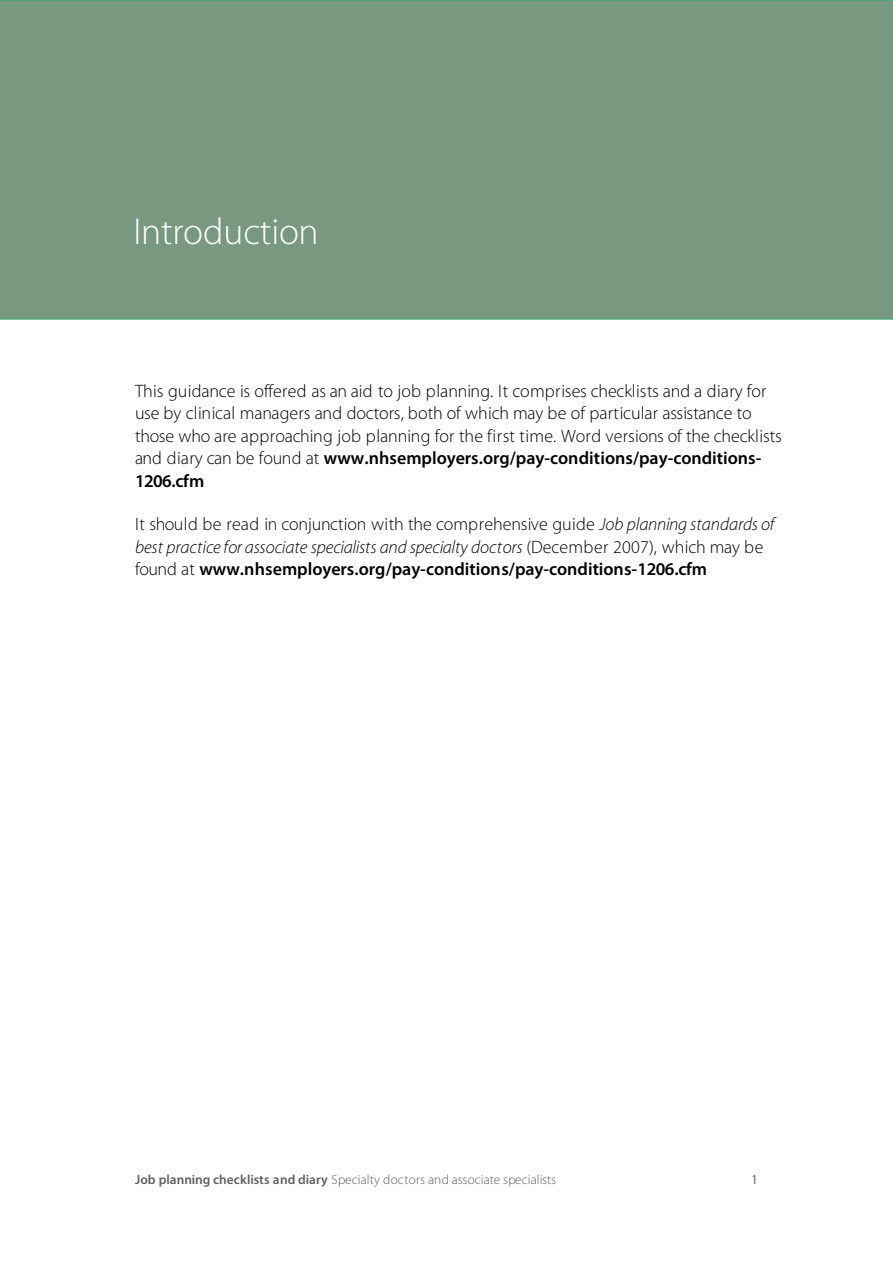
<style>
.page{position:relative;width:893px;height:1263px;background:#fff}
.page>*{position:absolute;margin:0;border:0;box-sizing:border-box;transform-origin:0 0}
.t1{font:300 37.5px "Myriad Pro";letter-spacing:-.005em;color:#fff}
.t2{font:300 18px/22.5px "Myriad Pro";color:#000}
.t3{font:300 13.35px "Myriad Pro";letter-spacing:.005em;color:#5f5f5f}
.t4{font:300 13.35px "Myriad Pro";color:#000}
.s1{font-weight:600}
.s2{font-style:italic}
</style>
<div class="page">
<div style="left:0;top:0;width:893px;height:319px;background:#789980"></div>
<div style="left:116px;top:211px;width:673px;height:81px;background:#789980"></div>
<h1 class="t1" style="left:134px;top:217px;width:187px">Introduction</h1>
<p class="t2" style="left:135px;top:381px;width:648px">This guidance is offered as an aid to job planning. It comprises checklists and a diary for use by clinical managers and doctors, both of which may be of particular assistance to those who are approaching job planning for the first time. Word versions of the checklists and diary can be found at <span class="s1">www.nhsemployers.org/pay-conditions/pay-conditions-1206.cfm</span></p>
<p class="t2" style="left:135px;top:514px;width:641px">It should be read in conjunction with the comprehensive guide <span class="s2">Job planning standards of best practice for associate specialists and specialty doctors</span> (December 2007), which may be found at <span class="s1">www.nhsemployers.org/pay-conditions/pay-conditions-1206.cfm</span></p>
<p class="t3" style="left:135px;top:1174px;width:423px"><span class="s1">Job planning checklists and diary</span> Specialty doctors and associate specialists</p>
<p class="t4" style="left:751px;top:1174px;width:8px">1</p>
</div>
